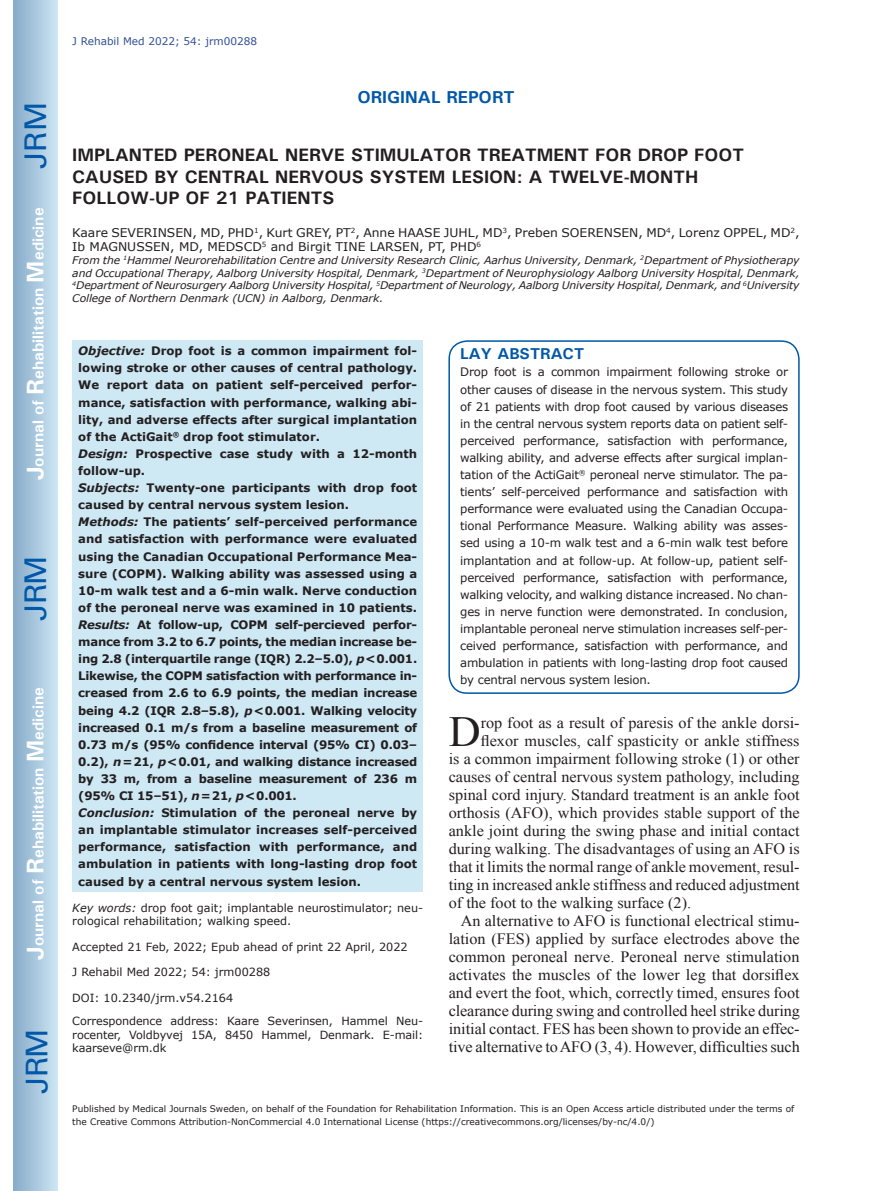
<style>
.page{position:relative;width:872px;height:1191px;background:#fff}
.page>*{position:absolute;margin:0;border:0;box-sizing:border-box;transform-origin:0 0}
.Drop_cap_text{font:42.9px "Times New Roman";color:#231f20}
.t1{font:30px "Univers";letter-spacing:-.03em;color:#0157a8}
.Article_tittle{font:700 18px/21.6px "Univers";color:#231f20}
.t2{font:700 17.25px "Univers";color:#0157a8}
.Drop_cap_text-2{font:15.75px "Times New Roman";color:#231f20}
.Txi{font:15.75px/18px "Times New Roman";letter-spacing:-.01em;color:#231f20;text-align:justify}
.t3{font:700 15.75px "Univers";color:#fff}
.Rubrik_2{font:700 15.75px "Univers";color:#0157a8}
.Author{font:12px/14.4px "Verdana";color:#231f20}
.Abstract{font:700 11.7px/17.1px "Verdana";color:#231f20;text-align:justify}
.Abstract-2{font:11.7px/17.1px "Verdana";letter-spacing:-.02em;color:#231f20;text-align:justify}
.Corr_Adress{font:11.25px/13.5px "Verdana";letter-spacing:-.01em;color:#231f20;text-align:justify}
.Keywords{font:11.25px/13.5px "Verdana";color:#231f20}
.Accept_Epub{font:11.25px "Verdana";color:#231f20}
.Ref_sid{font:11.25px "Verdana";color:#231f20}
.Adress{font:italic 10.5px/12.8px "Verdana";letter-spacing:-.01em;color:#231f20;text-align:justify}
.t4{font:10.5px "Verdana";color:#324f95}
.t5{font:9px/13.5px "Verdana";color:#231f20}
.s1{font-size:24px}
.s2{font-style:italic}
</style>
<div class="page">
<div style="left:14px;top:0;width:43px;height:1191px;background:linear-gradient(to right,#88acca,#cbe5f2)"></div>
<div style="left:448px;top:340px;width:351px;height:354px;border:2px solid #0157a8;border-radius:18px"></div>
<div style="left:72px;top:340px;width:351px;height:551px;background:#cee8f4"></div>
<h2 class="t1" style="left:18px;top:169px;width:68px;rotate:-90deg">JRM</h2>
<h3 class="t3" style="left:28px;top:480px;width:274px;rotate:-90deg"><span class="s1">J</span>ournal of <span class="s1">R</span>ehabilitation <span class="s1">M</span>edicine</h3>
<h2 class="t1" style="left:18px;top:620px;width:67px;rotate:-90deg">JRM</h2>
<h3 class="t3" style="left:28px;top:959px;width:274px;rotate:-90deg"><span class="s1">J</span>ournal of <span class="s1">R</span>ehabilitation <span class="s1">M</span>edicine</h3>
<h2 class="t1" style="left:19px;top:1093px;width:67px;rotate:-90deg">JRM</h2>
<p class="t4" style="left:72px;top:35px;width:186px">J Rehabil Med 2022; 54: jrm00288</p>
<h3 class="t2" style="left:357px;top:86px;width:159px">ORIGINAL REPORT</h3>
<p class="Article_tittle" style="left:72px;top:144px;width:673px">IMPLANTED PERONEAL NERVE STIMULATOR TREATMENT FOR DROP FOOT<br>CAUSED BY CENTRAL NERVOUS SYSTEM LESION: A TWELVE-MONTH<br>FOLLOW-UP OF 21 PATIENTS</p>
<p class="Author" style="left:72px;top:225px;width:729px">Kaare SEVERINSEN, MD, PHD<sup>1</sup>, Kurt GREY, PT<sup>2</sup>, Anne HAASE JUHL, MD<sup>3</sup>, Preben SOERENSEN, MD<sup>4</sup>, Lorenz OPPEL, MD<sup>2</sup>,<br>Ib MAGNUSSEN, MD, MEDSCD<sup>5</sup> and Birgit TINE LARSEN, PT, PHD<sup>6</sup></p>
<p class="Adress" style="left:72px;top:254px;width:729px">From the <sup>1</sup>Hammel Neurorehabilitation Centre and University Research Clinic, Aarhus University, Denmark, <sup>2</sup>Department of Physiotherapy and Occupational Therapy, Aalborg University Hospital, Denmark, <sup>3</sup>Department of Neurophysiology Aalborg University Hospital, Denmark, <sup>4</sup>Department of Neurosurgery Aalborg University Hospital, <sup>5</sup>Department of Neurology, Aalborg University Hospital, Denmark, and <sup>6</sup>University College of Northern Denmark (UCN) in Aalborg, Denmark.</p>
<p class="Abstract" style="left:78px;top:342px;width:340px"><span class="s2">Objective:</span> Drop foot is a common impairment fol&shy;lowing stroke or other causes of central pathology.<br>We report data on patient self-perceived perfor&shy;mance, satisfaction with performance, walking abi&shy;lity, and adverse effects after surgical implantation of the ActiGait<sup>®</sup> drop foot stimulator.</p>
<p class="Abstract" style="left:78px;top:445px;width:340px"><span class="s2">Design:</span> Prospective case study with a 12-month follow-up.</p>
<p class="Abstract" style="left:78px;top:479px;width:340px"><span class="s2">Subjects:</span> Twenty-one participants with drop foot caused by central nervous system lesion.</p>
<p class="Abstract" style="left:78px;top:513px;width:340px"><span class="s2">Methods:</span> The patients’ self-perceived performance and satisfaction with performance were evaluated using the Canadian Occupational Performance Mea&shy;sure (COPM). Walking ability was assessed using a 10-m walk test and a 6-min walk. Nerve conduction of the peroneal nerve was examined in 10 patients.</p>
<p class="Abstract" style="left:78px;top:616px;width:340px"><span class="s2">Results:</span> At follow-up, COPM self-percieved perfor&shy;mance from 3.2 to 6.7 points, the median increase be&shy;ing 2.8 (interquartile range (IQR) 2.2–5.0), <span class="s2">p</span>&lt;0.001.<br>Likewise, the COPM satisfaction with performance in&shy;creased from 2.6 to 6.9 points, the median increase being 4.2 (IQR 2.8–5.8), <span class="s2">p</span>&lt;0.001. Walking velocity increased 0.1 m/s from a baseline measurement of 0.73 m/s (95% confidence interval (95% CI) 0.03– 0.2), <span class="s2">n</span>=21, <span class="s2">p</span>&lt;0.01, and walking distance increased by 33 m, from a baseline measurement of 236 m (95% CI 15–51), <span class="s2">n</span>=21, <span class="s2">p</span>&lt;0.001.</p>
<p class="Abstract" style="left:78px;top:804px;width:340px"><span class="s2">Conclusion:</span> Stimulation of the peroneal nerve by an implantable stimulator increases self-perceived performance, satisfaction with performance, and ambulation in patients with long-lasting drop foot caused by a central nervous system lesion.</p>
<p class="Keywords" style="left:72px;top:901px;width:352px"><span class="s2">Key words:</span> drop foot gait; implantable neurostimulator; neu&shy;rological rehabilitation; walking speed.</p>
<p class="Accept_Epub" style="left:72px;top:939px;width:337px">Accepted 21 Feb, 2022; Epub ahead of print 22 April, 2022</p>
<p class="Ref_sid" style="left:72px;top:965px;width:199px">J Rehabil Med 2022; 54: jrm00288</p>
<p class="Corr_Adress" style="left:72px;top:991px;width:162px">DOI: 10.2340/jrm.v54.2164</p>
<p class="Corr_Adress" style="left:72px;top:1014px;width:352px">Correspondence address: Kaare Severinsen, Hammel Neu&shy;rocenter, Voldbyvej 15A, 8450 Hammel, Denmark. E-mail: kaarseve@rm.dk</p>
<p class="Rubrik_2" style="left:460px;top:344px;width:125px">LAY ABSTRACT</p>
<p class="Abstract-2" style="left:460px;top:364px;width:329px">Drop foot is a common impairment following stroke or other causes of disease in the nervous system. This study of 21 patients with drop foot caused by various diseases in the central nervous system reports data on patient self&shy;perceived performance, satisfaction with performance, walking ability, and adverse effects after surgical implan&shy;tation of the ActiGait<sup>®</sup> peroneal nerve stimulator. The pa&shy;tients’ self-perceived performance and satisfaction with performance were evaluated using the Canadian Occupa&shy;tional Performance Measure. Walking ability was asses&shy;sed using a 10-m walk test and a 6-min walk test before implantation and at follow-up. At follow-up, patient self&shy;perceived performance, satisfaction with performance, walking velocity, and walking distance increased. No chan&shy;ges in nerve function were demonstrated. In conclusion, implantable peroneal nerve stimulation increases self-per&shy;ceived performance, satisfaction with performance, and ambulation in patients with long-lasting drop foot caused by central nervous system lesion.</p>
<p class="Drop_cap_text" style="left:449px;top:703px;width:33px">D</p>
<p class="Drop_cap_text-2" style="left:481px;top:712px;width:320px">rop foot as a result of paresis of the ankle dorsi-</p>
<p class="Drop_cap_text-2" style="left:481px;top:730px;width:320px">flexor muscles, calf spasticity or ankle stiffness</p>
<p class="Drop_cap_text-2" style="left:449px;top:748px;width:352px">is a common impairment following stroke (1) or other</p>
<p class="Drop_cap_text-2" style="left:449px;top:766px;width:352px">causes of central nervous system pathology, including</p>
<p class="Drop_cap_text-2" style="left:449px;top:784px;width:352px">spinal cord injury. Standard treatment is an ankle foot</p>
<p class="Drop_cap_text-2" style="left:449px;top:802px;width:352px">orthosis (AFO), which provides stable support of the</p>
<p class="Drop_cap_text-2" style="left:449px;top:820px;width:352px">ankle joint during the swing phase and initial contact</p>
<p class="Drop_cap_text-2" style="left:449px;top:838px;width:352px">during walking. The disadvantages of using an AFO is</p>
<p class="Drop_cap_text-2" style="left:449px;top:856px;width:352px">that it limits the normal range of ankle movement, resul-</p>
<p class="Drop_cap_text-2" style="left:449px;top:874px;width:352px">ting in increased ankle stiffness and reduced adjustment</p>
<p class="Drop_cap_text-2" style="left:449px;top:892px;width:244px">of the foot to the walking surface (2).</p>
<p class="Txi" style="left:449px;top:911px;width:352px;text-indent:12px">An alternative to AFO is functional electrical stimu&shy;lation (FES) applied by surface electrodes above the common peroneal nerve. Peroneal nerve stimulation activates the muscles of the lower leg that dorsiflex and evert the foot, which, correctly timed, ensures foot clearance during swing and controlled heel strike during initial contact. FES has been shown to provide an effec&shy;tive alternative to AFO (3, 4). However, difficulties such</p>
<p class="t5" style="left:72px;top:1101px;width:723px">Published by Medical Journals Sweden, on behalf of the Foundation for Rehabilitation Information. This is an Open Access article distributed under the terms of the Creative Commons Attribution-NonCommercial 4.0 International License (https://creativecommons.org/licenses/by-nc/4.0/)</p>
</div>
